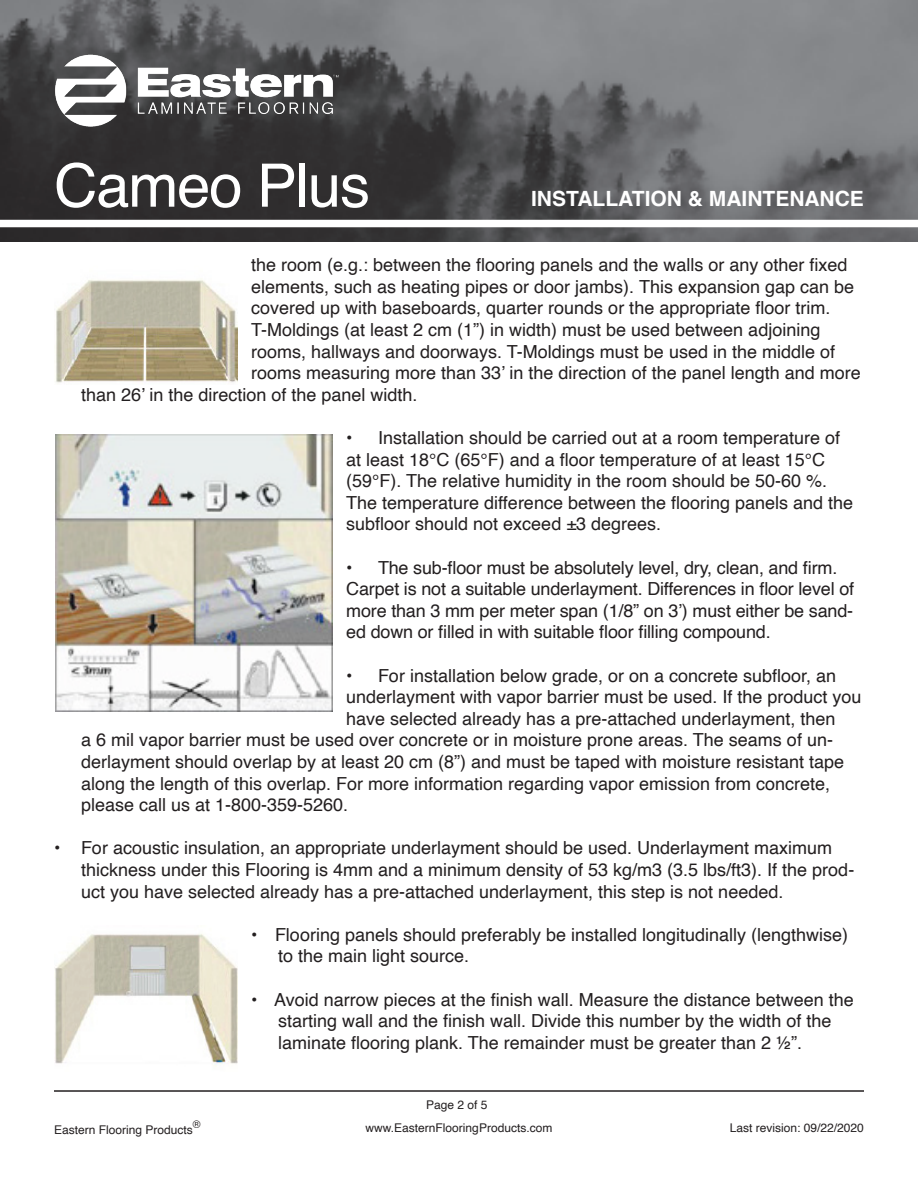
<style>
.page{position:relative;width:918px;height:1188px;background:#fff}
.page>*{position:absolute;margin:0;border:0;box-sizing:border-box;transform-origin:0 0}
.t1{font:60px "Helvetica";letter-spacing:-.02em;color:#fff}
.t2{font:700 21px "Helvetica";color:#fff}
.t3{font:18px/21.6px "Helvetica";color:#231f20}
.t4{font:12px "Helvetica";color:#231f20}
.t5{font:10.5px "Helvetica";color:#231f20}
.s1{font-weight:700}
</style>
<div class="page">
<img style="left:0;top:0;width:918px;height:242px">
<img style="left:24px;top:24px;width:340px;height:133px">
<div style="left:0;top:220px;width:918px;height:7px;background:#fff"></div>
<hr style="left:54px;top:1090px;width:810px;height:2px;background:#231f20">
<img style="left:56px;top:280px;width:182px;height:103px">
<img style="left:55px;top:434px;width:278px;height:278px">
<img style="left:55px;top:934px;width:183px;height:133px">
<p class="t1" style="left:54px;top:139px;width:317px">Cameo Plus</p>
<p class="t2" style="left:531px;top:186px;width:334px">INSTALLATION &amp; MAINTENANCE</p>
<p class="t3" style="left:251px;top:255px;width:598px">the room (e.g.: between the flooring panels and the walls or any other fixed</p>
<p class="t3" style="left:251px;top:276px;width:605px">elements, such as heating pipes or door jambs). This expansion gap can be</p>
<p class="t3" style="left:251px;top:298px;width:581px">covered up with baseboards, quarter rounds or the appropriate floor trim.</p>
<p class="t3" style="left:251px;top:319px;width:571px">T-Moldings (at least 2 cm (1”) in width) must be used between adjoining</p>
<p class="t3" style="left:251px;top:341px;width:585px">rooms, hallways and doorways. T-Moldings must be used in the middle of</p>
<p class="t3" style="left:251px;top:363px;width:611px">rooms measuring more than 33’ in the direction of the panel length and more</p>
<p class="t3" style="left:81px;top:384px;width:338px">than 26’ in the direction of the panel width.</p>
<p class="t3" style="left:346px;top:427px;width:508px">• Installation should be carried out at a room temperature of at least 18°C (65°F) and a floor temperature of at least 15°C (59°F). The relative humidity in the room should be 50-60 %.<br>The temperature difference between the flooring panels and the subfloor should not exceed ±3 degrees.</p>
<p class="t3" style="left:346px;top:557px;width:510px">• The sub-floor must be absolutely level, dry, clean, and firm.<br>Carpet is not a suitable underlayment. Differences in floor level of more than 3 mm per meter span (1/8” on 3’) must either be sand&shy;ed down or filled in with suitable floor filling compound.</p>
<p class="t3" style="left:346px;top:665px;width:492px">• For installation below grade, or on a concrete subfloor, an</p>
<p class="t3" style="left:346px;top:687px;width:517px">underlayment with vapor barrier must be used. If the product you</p>
<p class="t3" style="left:346px;top:708px;width:491px">have selected already has a pre-attached underlayment, then</p>
<p class="t3" style="left:81px;top:730px;width:754px">a 6 mil vapor barrier must be used over concrete or in moisture prone areas. The seams of un-</p>
<p class="t3" style="left:81px;top:751px;width:765px">derlayment should overlap by at least 20 cm (8”) and must be taped with moisture resistant tape</p>
<p class="t3" style="left:81px;top:773px;width:751px">along the length of this overlap. For more information regarding vapor emission from concrete,</p>
<p class="t3" style="left:81px;top:795px;width:269px">please call us at 1-800-359-5260.</p>
<p class="t3" style="left:81px;top:838px;width:775px;text-indent:-27px">• For acoustic insulation, an appropriate underlayment should be used. Underlayment maximum thickness under this Flooring is 4mm and a minimum density of 53 kg/m3 (3.5 lbs/ft3). If the prod&shy;uct you have selected already has a pre-attached underlayment, this step is not needed.</p>
<p class="t3" style="left:278px;top:924px;width:572px;text-indent:-27px"><span class="s1">•</span> Flooring panels should preferably be installed longitudinally (lengthwise) to the main light source.</p>
<p class="t3" style="left:278px;top:989px;width:577px;text-indent:-27px">• Avoid narrow pieces at the finish wall. Measure the distance between the starting wall and the finish wall. Divide this number by the width of the laminate flooring plank. The remainder must be greater than 2 ½”.</p>
<p class="t4" style="left:426px;top:1095px;width:63px">Page 2 of 5</p>
<p class="t5" style="left:193px;top:1116px;width:9px">®</p>
<p class="t4" style="left:366px;top:1118px;width:188px">www.EasternFlooringProducts.com</p>
<p class="t4" style="left:730px;top:1118px;width:136px">Last revision: 09/22/2020</p>
<p class="t4" style="left:54px;top:1121px;width:140px">Eastern Flooring Products</p>
</div>
